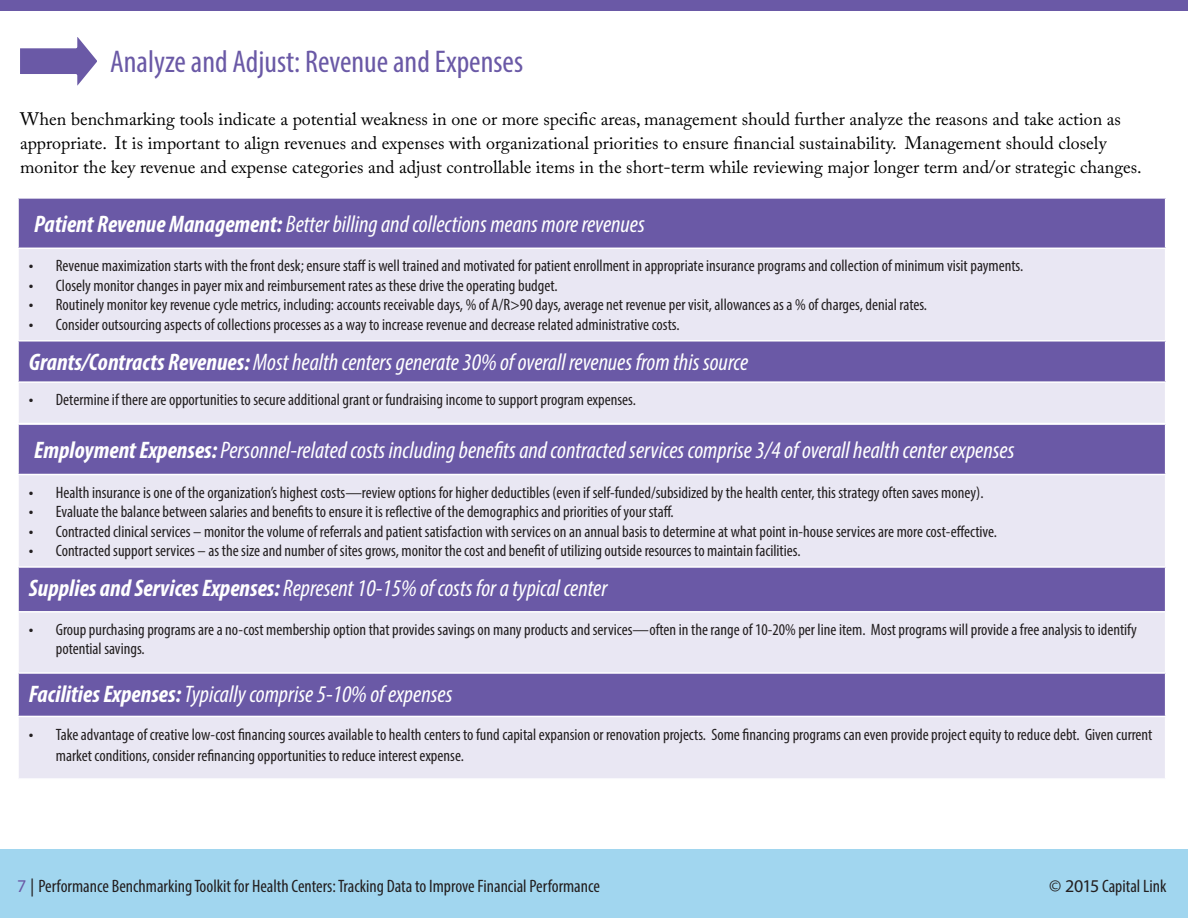
<style>
.page{position:relative;width:1188px;height:918px;background:#fff}
.page>*{position:absolute;margin:0;border:0;box-sizing:border-box;transform-origin:0 0}
.t1{font:condensed 31.5px "Myriad Pro";color:#6a59a6}
.t2{font:italic condensed 24px "Myriad Pro";color:#fff}
.t3{font:18px/24px "Adobe Caslon Pro";color:#000}
.t4{font:condensed 18px "Myriad Pro";color:#231f20}
.t5{font:condensed 16.5px/19.5px "Myriad Pro";color:#231f20}
.s1{font-weight:700}
.s2{font-size:18px}
.s3{font-stretch:normal;color:#6a59a6}
.s4{font-stretch:normal}
</style>
<div class="page">
<div style="left:0;top:849px;width:1188px;height:69px;background:#a1d6ef"></div>
<div style="left:18px;top:198px;width:1148px;height:50px;background:#6a59a6"></div>
<div style="left:19px;top:249px;width:1146px;height:174px;background:#e9e7f3"></div>
<div style="left:18px;top:341px;width:1148px;height:41px;background:#6a59a6"></div>
<hr style="left:17px;top:199px;width:2px;height:49px;background:#fff">
<hr style="left:17px;top:340px;width:1149px;height:2px;background:#fff">
<hr style="left:17px;top:342px;width:2px;height:39px;background:#fff">
<hr style="left:1165px;top:342px;width:1px;height:39px;background:#fff">
<hr style="left:17px;top:381px;width:1149px;height:2px;background:#fff">
<hr style="left:17px;top:197px;width:1149px;height:2px;background:#fff">
<hr style="left:1165px;top:199px;width:1px;height:49px;background:#fff">
<div style="left:18px;top:424px;width:1148px;height:51px;background:#6a59a6"></div>
<div style="left:19px;top:475px;width:1146px;height:303px;background:#e9e7f3"></div>
<svg style="left:19px;top:568px;width:1146px;height:148px;background:#9e93c5"></svg>
<hr style="left:17px;top:425px;width:2px;height:49px;background:#fff">
<hr style="left:17px;top:423px;width:1149px;height:2px;background:#fff">
<hr style="left:1165px;top:425px;width:1px;height:49px;background:#fff">
<hr style="left:17px;top:474px;width:1149px;height:1px;background:#fff">
<hr style="left:17px;top:611px;width:1149px;height:2px;background:#fff">
<hr style="left:17px;top:672px;width:1149px;height:2px;background:#fff">
<hr style="left:17px;top:716px;width:1149px;height:1px;background:#fff">
<hr style="left:17px;top:566px;width:1149px;height:2px;background:#fff">
<div style="left:0;top:0;width:1188px;height:11px;background:#6a59a6"></div>
<svg style="left:20px;top:37px;width:77px;height:49px"></svg>
<h1 class="t1" style="left:110px;top:43px;width:414px">Analyze and Adjust: Revenue and Expenses</h1>
<p class="t3" style="left:20px;top:106px;width:1123px">When benchmarking tools indicate a potential weakness in one or more specific areas, management should further analyze the reasons and take action as appropriate. It is important to align revenues and expenses with organizational priorities to ensure financial sustainability. Management should closely monitor the key revenue and expense categories and adjust controllable items in the short-term while reviewing major longer term and/or strategic changes.</p>
<h2 class="t2" style="left:34px;top:210px;width:612px"><span class="s1">Patient Revenue Management:</span> Better billing and collections means more revenues</h2>
<p class="t5" style="left:29px;top:256px;width:996px"><span class="s2">•</span> Revenue maximization starts with the front desk; ensure staff is well trained and motivated for patient enrollment in appropriate insurance programs and collection of minimum visit payments.</p>
<p class="t5" style="left:29px;top:276px;width:530px"><span class="s2">•</span> Closely monitor changes in payer mix and reimbursement rates as these drive the operating budget.</p>
<p class="t5" style="left:29px;top:295px;width:900px"><span class="s2">•</span> Routinely monitor key revenue cycle metrics, including: accounts receivable days, % of A/R&gt;90 days, average net revenue per visit, allowances as a % of charges, denial rates.</p>
<p class="t5" style="left:29px;top:315px;width:652px"><span class="s2">•</span> Consider outsourcing aspects of collections processes as a way to increase revenue and decrease related administrative costs.</p>
<h2 class="t2" style="left:29px;top:347px;width:721px"><span class="s1">Grants/Contracts Revenues:</span> Most health centers generate 30% of overall revenues from this source</h2>
<p class="t5" style="left:29px;top:390px;width:609px"><span class="s2">•</span> Determine if there are opportunities to secure additional grant or fundraising income to support program expenses.</p>
<h2 class="t2" style="left:34px;top:436px;width:982px"><span class="s1">Employment Expenses:</span> Personnel-related costs including benefits and contracted services comprise 3/4 of overall health center expenses</h2>
<p class="t5" style="left:29px;top:482px;width:956px"><span class="s2">•</span> Health insurance is one of the organization’s highest costs—review options for higher deductibles (even if self-funded/subsidized by the health center, this strategy often saves money).</p>
<p class="t5" style="left:29px;top:502px;width:646px"><span class="s2">•</span> Evaluate the balance between salaries and benefits to ensure it is reflective of the demographics and priorities of your staff.</p>
<p class="t5" style="left:29px;top:521px;width:970px"><span class="s2">•</span> Contracted clinical services – monitor the volume of referrals and patient satisfaction with services on an annual basis to determine at what point in-house services are more cost-effective.</p>
<p class="t5" style="left:29px;top:541px;width:773px"><span class="s2">•</span> Contracted support services – as the size and number of sites grows, monitor the cost and benefit of utilizing outside resources to maintain facilities.</p>
<h2 class="t2" style="left:29px;top:573px;width:580px"><span class="s1">Supplies and Services Expenses:</span> Represent 10-15% of costs for a typical center</h2>
<p class="t5" style="left:56px;top:620px;width:1082px;text-indent:-27px"><span class="s2">•</span> Group purchasing programs are a no-cost membership option that provides savings on many products and services—often in the range of 10-20% per line item. Most programs will provide a free analysis to identify potential savings.</p>
<h2 class="t2" style="left:29px;top:679px;width:425px"><span class="s1">Facilities Expenses:</span> Typically comprise 5-10% of expenses</h2>
<p class="t5" style="left:56px;top:723px;width:1098px;line-height:21px;text-indent:-27px"><span class="s2">•</span> Take advantage of creative low-cost financing sources available to health centers to fund capital expansion or renovation projects. Some financing programs can even provide project equity to reduce debt. Given current market conditions, consider refinancing opportunities to reduce interest expense.</p>
<p class="t4" style="left:17px;top:875px;width:584px"><span class="s3">7</span> <span class="s4">|</span> Performance Benchmarking Toolkit for Health Centers: Tracking Data to Improve Financial Performance</p>
<p class="t4" style="left:1049px;top:875px;width:119px"><span class="s4">© 2015</span> Capital Link</p>
</div>
